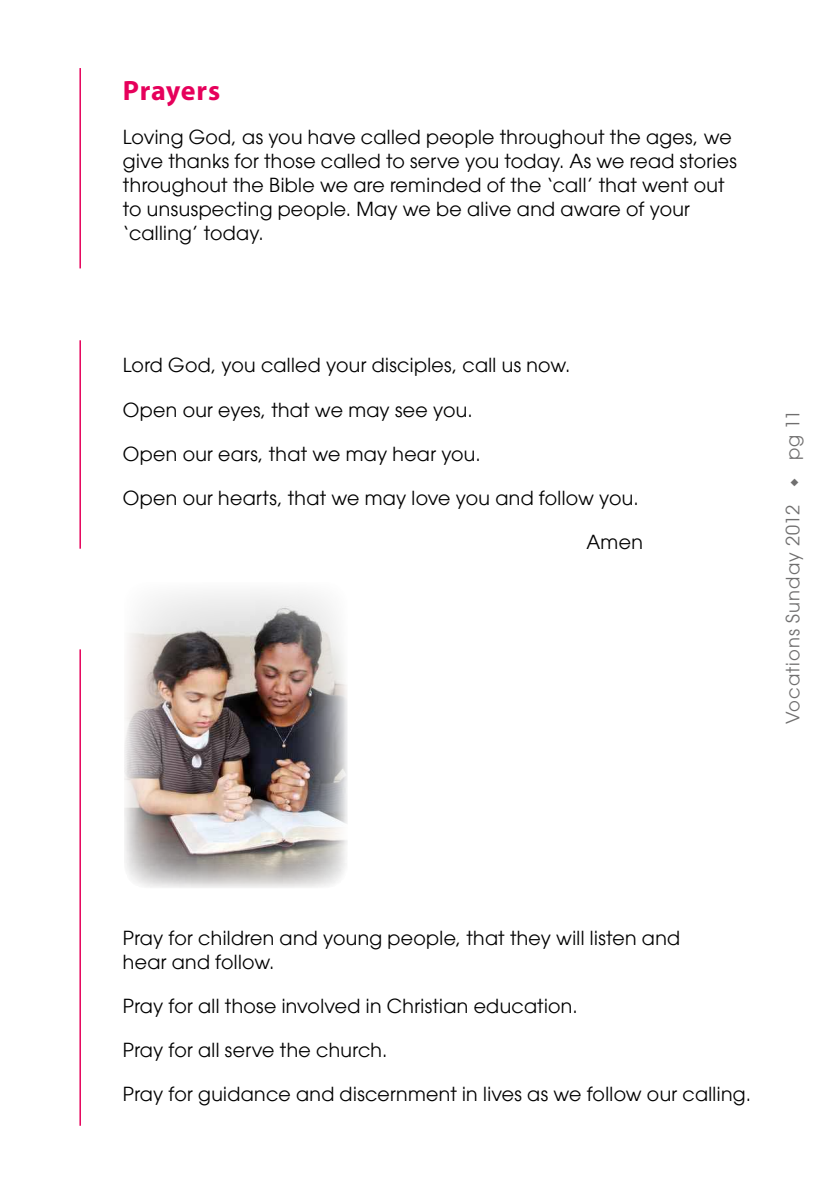
<style>
.page{position:relative;width:840px;height:1191px;background:#fff}
.page>*{position:absolute;margin:0;border:0;box-sizing:border-box;transform-origin:0 0}
.t1{font:700 28px "Myriad Pro";letter-spacing:.02em;color:#e6005b}
.t2{font:19px/24px "Avant Garde";letter-spacing:.015em;color:#000}
.t3{font:18px "Avant Garde";letter-spacing:.055em;color:#706f6f}
.s1{font-family:"Hypatia Sans Pro";font-weight:300;font-size:20px}
</style>
<div class="page">
<hr style="left:79px;top:68px;width:2px;height:200px;background:#e6005b">
<hr style="left:79px;top:340px;width:2px;height:209px;background:#e6005b">
<hr style="left:79px;top:649px;width:2px;height:476px;background:#e6005b">
<img style="left:124px;top:592px;width:223px;height:296px">
<h1 class="t1" style="left:123px;top:73px;width:99px">Prayers</h1>
<p class="t2" style="left:123px;top:125px;width:615px">Loving God, as you have called people throughout the ages, we give thanks for those called to serve you today. As we read stories throughout the Bible we are reminded of the ‘call’ that went out to unsuspecting people. May we be alive and aware of your ‘calling’ today.</p>
<p class="t2" style="left:123px;top:353px;width:449px">Lord God, you called your disciples, call us now.</p>
<p class="t2" style="left:123px;top:397px;width:351px">Open our eyes, that we may see you.</p>
<p class="t2" style="left:123px;top:441px;width:359px">Open our ears, that we may hear you.</p>
<p class="t2" style="left:123px;top:485px;width:517px">Open our hearts, that we may love you and follow you.</p>
<p class="t2" style="left:586px;top:529px;width:58px">Amen</p>
<p class="t3" style="left:781px;top:724px;width:316px;rotate:-90deg">Vocations Sunday 2012 <span class="s1">◆</span> pg 11</p>
<p class="t2" style="left:123px;top:925px;width:558px">Pray for children and young people, that they will listen and hear and follow.</p>
<p class="t2" style="left:123px;top:993px;width:456px">Pray for all those involved in Christian education.</p>
<p class="t2" style="left:123px;top:1037px;width:266px">Pray for all serve the church.</p>
<p class="t2" style="left:123px;top:1081px;width:629px">Pray for guidance and discernment in lives as we follow our calling.</p>
</div>
